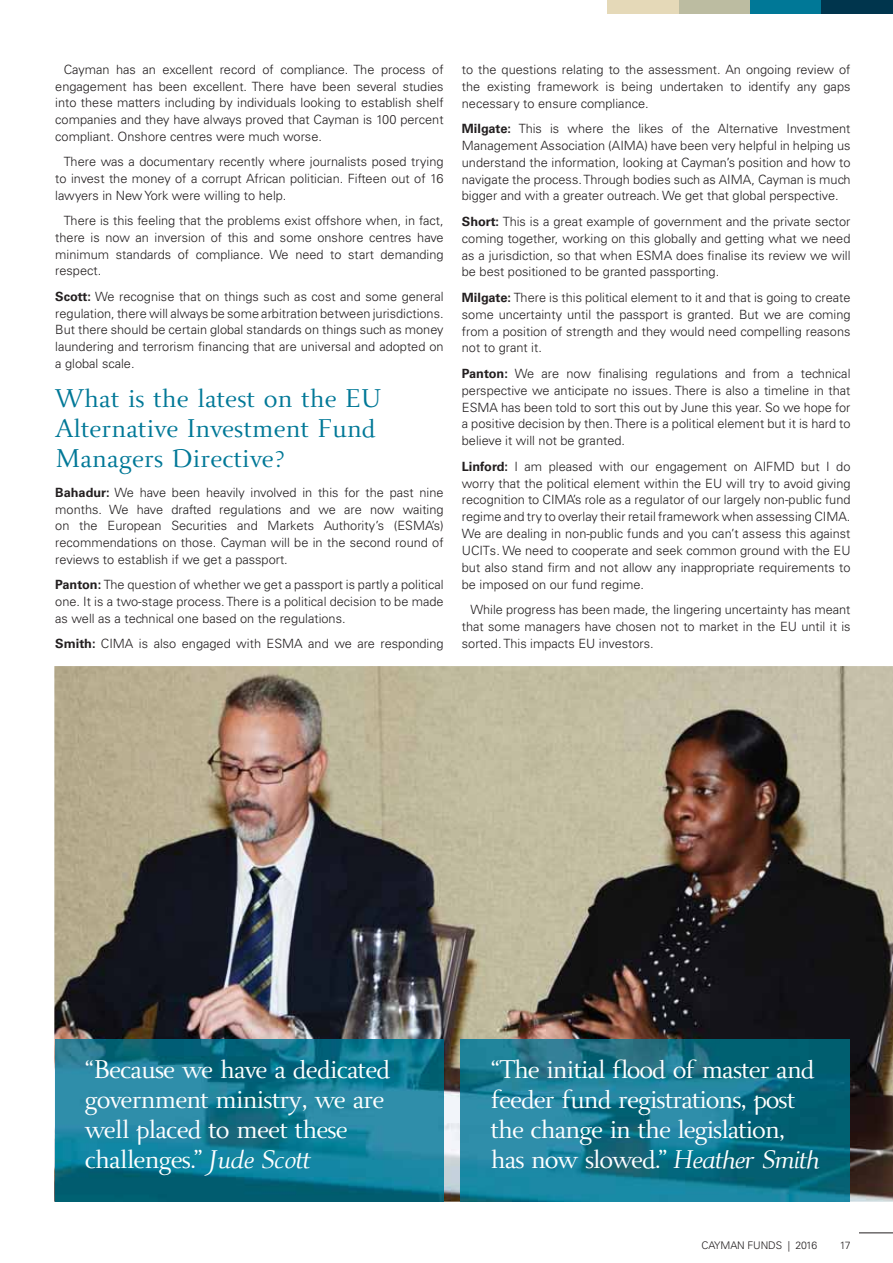
<style>
.page{position:relative;width:893px;height:1263px;background:#fff}
.page>*{position:absolute;margin:0;border:0;box-sizing:border-box;transform-origin:0 0}
.t1{font:27px/30px "Beln";letter-spacing:-.04em;color:#fff}
.t2{font:27px/30.3px "Beln";color:#007897}
.t3{font:300 12.75px/16.8px "Univers";color:#231f20;text-align:justify}
.t4{font:300 10.5px "Univers";letter-spacing:-.01em;color:#231f20}
.s1{font-weight:700}
.s2{font-style:italic}
</style>
<div class="page">
<div style="left:607px;top:0;width:71px;height:13px;background:#e5d9b8"></div>
<div style="left:678px;top:0;width:72px;height:13px;background:#bcbca1"></div>
<div style="left:750px;top:0;width:72px;height:13px;background:#007897"></div>
<div style="left:821px;top:0;width:72px;height:13px;background:#00354d"></div>
<hr style="left:859px;top:1232px;width:34px;height:1px;background:#231f20">
<img style="left:54px;top:666px;width:839px;height:535px">
<img style="left:461px;top:1039px;width:388px;height:162px">
<img style="left:55px;top:1039px;width:389px;height:162px">
<p class="t3" style="left:55px;top:62px;width:390px;text-indent:9px">Cayman has an excellent record of compliance. The process of engagement has been excellent. There have been several studies into these matters including by individuals looking to establish shelf companies and they have always proved that Cayman is 100 percent compliant. Onshore centres were much worse.</p>
<p class="t3" style="left:55px;top:154px;width:390px;text-indent:9px">There was a documentary recently where journalists posed trying to invest the money of a corrupt African politician. Fifteen out of 16 lawyers in New York were willing to help.</p>
<p class="t3" style="left:55px;top:213px;width:390px;text-indent:9px">There is this feeling that the problems exist offshore when, in fact, there is now an inversion of this and some onshore centres have minimum standards of compliance. We need to start demanding respect.</p>
<p class="t3" style="left:55px;top:289px;width:390px"><span class="s1">Scott:</span> We recognise that on things such as cost and some general regulation, there will always be some arbitration between jurisdictions.<br>But there should be certain global standards on things such as money laundering and terrorism financing that are universal and adopted on a global scale.</p>
<h1 class="t2" style="left:55px;top:385px;width:328px">What is the latest on the EU<br>Alternative Investment Fund<br>Managers Directive?</h1>
<p class="t3" style="left:55px;top:485px;width:390px"><span class="s1">Bahadur:</span> We have been heavily involved in this for the past nine months. We have drafted regulations and we are now waiting on the European Securities and Markets Authority’s (ESMA’s) recommendations on those. Cayman will be in the second round of reviews to establish if we get a passport.</p>
<p class="t3" style="left:55px;top:577px;width:390px"><span class="s1">Panton:</span> The question of whether we get a passport is partly a political one. It is a two-stage process. There is a political decision to be made as well as a technical one based on the regulations.</p>
<p class="t3" style="left:55px;top:636px;width:390px"><span class="s1">Smith:</span> CIMA is also engaged with ESMA and we are responding</p>
<p class="t3" style="left:462px;top:62px;width:390px">to the questions relating to the assessment. An ongoing review of the existing framework is being undertaken to identify any gaps necessary to ensure compliance.</p>
<p class="t3" style="left:462px;top:121px;width:390px"><span class="s1">Milgate:</span> This is where the likes of the Alternative Investment Management Association (AIMA) have been very helpful in helping us understand the information, looking at Cayman’s position and how to navigate the process. Through bodies such as AIMA, Cayman is much bigger and with a greater outreach. We get that global perspective.</p>
<p class="t3" style="left:462px;top:214px;width:390px"><span class="s1">Short:</span> This is a great example of government and the private sector coming together, working on this globally and getting what we need as a jurisdiction, so that when ESMA does finalise its review we will be best positioned to be granted passporting.</p>
<p class="t3" style="left:462px;top:290px;width:390px"><span class="s1">Milgate:</span> There is this political element to it and that is going to create some uncertainty until the passport is granted. But we are coming from a position of strength and they would need compelling reasons not to grant it.</p>
<p class="t3" style="left:462px;top:366px;width:390px"><span class="s1">Panton:</span> We are now finalising regulations and from a technical perspective we anticipate no issues. There is also a timeline in that ESMA has been told to sort this out by June this year. So we hope for a positive decision by then. There is a political element but it is hard to believe it will not be granted.</p>
<p class="t3" style="left:462px;top:459px;width:390px"><span class="s1">Linford:</span> I am pleased with our engagement on AIFMD but I do worry that the political element within the EU will try to avoid giving recognition to CIMA’s role as a regulator of our largely non-public fund regime and try to overlay their retail framework when assessing CIMA.<br>We are dealing in non-public funds and you can’t assess this against UCITs. We need to cooperate and seek common ground with the EU but also stand firm and not allow any inappropriate requirements to be imposed on our fund regime.</p>
<p class="t3" style="left:462px;top:602px;width:390px;text-indent:9px">While progress has been made, the lingering uncertainty has meant that some managers have chosen not to market in the EU until it is sorted. This impacts EU investors.</p>
<h1 class="t1" style="left:85px;top:1056px;width:307px">“Because we have a dedicated government ministry, we are well placed to meet these challenges.” <span class="s2">Jude Scott</span></h1>
<h1 class="t1" style="left:491px;top:1056px;width:330px">“The initial flood of master and feeder fund registrations, post the change in the legislation, has now slowed.” <span class="s2">Heather Smith</span></h1>
<p class="t4" style="left:701px;top:1242px;width:117px">CAYMAN FUNDS | 2016</p>
<p class="t4" style="left:840px;top:1242px;width:12px">17</p>
</div>
